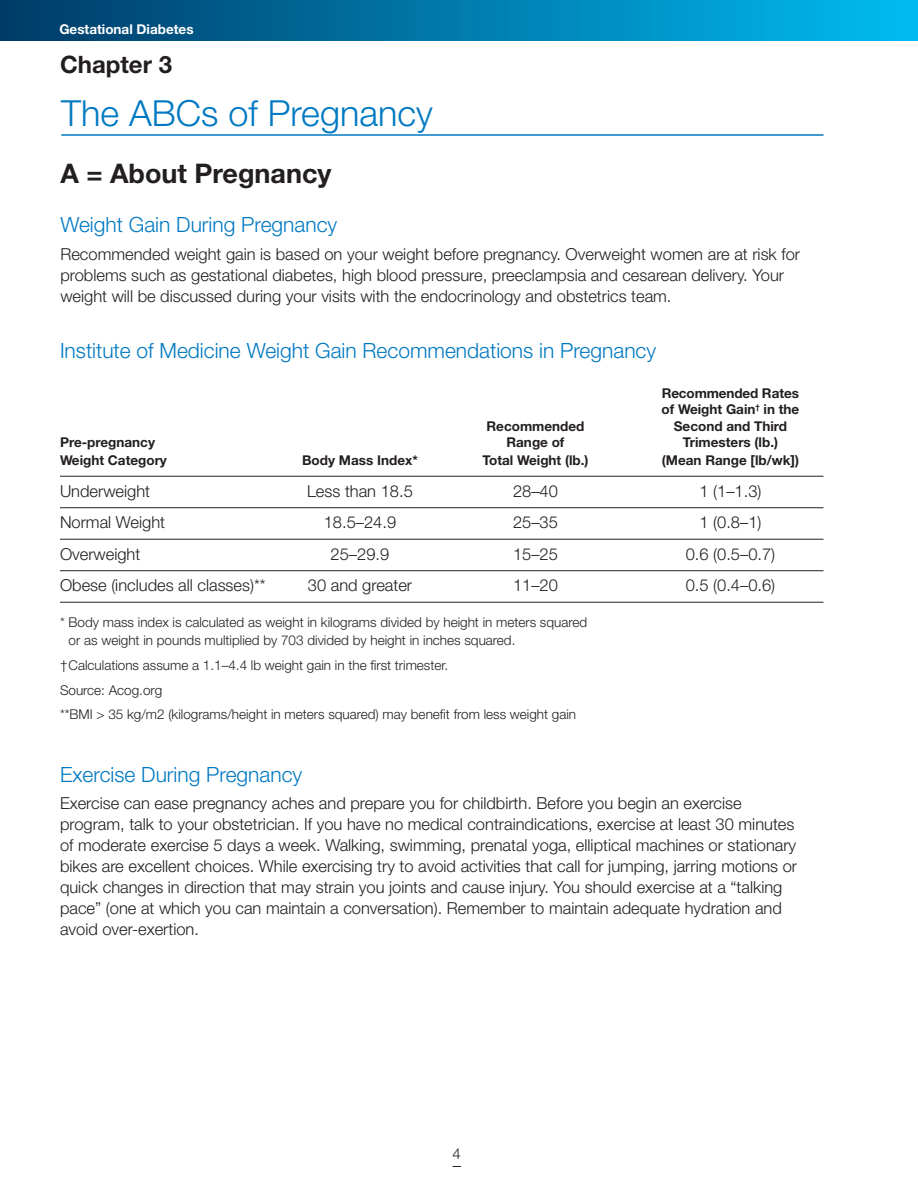
<style>
.page{position:relative;width:918px;height:1188px;background:#fff}
.page>*{position:absolute;margin:0;border:0;box-sizing:border-box;transform-origin:0 0}
.top_header{font:300 36px "Helvetica Neue";color:#0079c2}
.body_text_11_14_hel{font:700 27px "Helvetica Neue";color:#231f20}
.Subhead_A_bold{font:700 24px "Helvetica Neue";color:#231f20}
.body_text_11_14_hel-2{font:300 21px "Helvetica Neue";color:#0079c2}
.body_text_11_14_hel-3{font:300 16.5px/21px "Helvetica Neue";color:#231f20}
.Subhead_A_bold-2{font:300 16.5px "Helvetica Neue";color:#231f20}
.t1{font:300 15px "Helvetica Neue";color:#231f20}
.Subhead_A_bold-3{font:300 13.5px/18px "Helvetica Neue";color:#231f20}
.Subhead_A_bold-4{font:700 13.5px "Helvetica Neue";color:#231f20}
.t2{font:700 13.5px "Helvetica Neue";color:#fff}
</style>
<div class="page">
<div style="left:0;top:0;width:918px;height:40px;background:linear-gradient(to right,#003a67,#00bcf2)"></div>
<hr style="left:61px;top:134px;width:763px;height:2px;background:#0079c2">
<hr style="left:60px;top:476px;width:764px;height:1px;background:#231f20">
<hr style="left:60px;top:507px;width:764px;height:1px;background:#231f20">
<hr style="left:60px;top:539px;width:764px;height:1px;background:#231f20">
<hr style="left:60px;top:570px;width:764px;height:1px;background:#231f20">
<hr style="left:60px;top:602px;width:764px;height:1px;background:#231f20">
<p class="t2" style="left:59px;top:21px;width:136px">Gestational Diabetes</p>
<p class="Subhead_A_bold" style="left:60px;top:49px;width:114px">Chapter 3</p>
<p class="top_header" style="left:61px;top:91px;width:373px">The ABCs of Pregnancy</p>
<p class="body_text_11_14_hel" style="left:60px;top:157px;width:273px">A = About Pregnancy</p>
<p class="body_text_11_14_hel-2" style="left:60px;top:212px;width:278px">Weight Gain During Pregnancy</p>
<p class="body_text_11_14_hel-3" style="left:60px;top:243px;width:741px">Recommended weight gain is based on your weight before pregnancy. Overweight women are at risk for problems such as gestational diabetes, high blood pressure, preeclampsia and cesarean delivery. Your weight will be discussed during your visits with the endocrinology and obstetrics team.</p>
<p class="body_text_11_14_hel-2" style="left:60px;top:337px;width:598px">Institute of Medicine Weight Gain Recommendations in Pregnancy</p>
<p class="Subhead_A_bold-4" style="left:662px;top:384px;width:139px">Recommended Rates</p>
<p class="Subhead_A_bold-4" style="left:662px;top:401px;width:139px">of Weight Gain<sup>†</sup> in the</p>
<p class="Subhead_A_bold-4" style="left:487px;top:417px;width:99px">Recommended</p>
<p class="Subhead_A_bold-4" style="left:674px;top:417px;width:115px">Second and Third</p>
<p class="Subhead_A_bold-4" style="left:60px;top:434px;width:97px">Pre-pregnancy</p>
<p class="Subhead_A_bold-4" style="left:506px;top:434px;width:59px">Range of</p>
<p class="Subhead_A_bold-4" style="left:683px;top:434px;width:97px">Trimesters (lb.)</p>
<p class="Subhead_A_bold-4" style="left:60px;top:452px;width:108px">Weight Category</p>
<p class="Subhead_A_bold-4" style="left:302px;top:452px;width:117px">Body Mass Index*</p>
<p class="Subhead_A_bold-4" style="left:482px;top:452px;width:108px">Total Weight (lb.)</p>
<p class="Subhead_A_bold-4" style="left:662px;top:452px;width:139px">(Mean Range [lb/wk])</p>
<p class="Subhead_A_bold-2" style="left:60px;top:481px;width:92px">Underweight</p>
<p class="Subhead_A_bold-2" style="left:307px;top:481px;width:107px">Less than 18.5</p>
<p class="Subhead_A_bold-2" style="left:513px;top:481px;width:46px">28–40</p>
<p class="Subhead_A_bold-2" style="left:699px;top:481px;width:64px">1 (1–1.3)</p>
<p class="Subhead_A_bold-2" style="left:60px;top:512px;width:107px">Normal Weight</p>
<p class="Subhead_A_bold-2" style="left:324px;top:512px;width:74px">18.5–24.9</p>
<p class="Subhead_A_bold-2" style="left:513px;top:512px;width:46px">25–35</p>
<p class="Subhead_A_bold-2" style="left:699px;top:512px;width:64px">1 (0.8–1)</p>
<p class="Subhead_A_bold-2" style="left:60px;top:544px;width:82px">Overweight</p>
<p class="Subhead_A_bold-2" style="left:331px;top:544px;width:60px">25–29.9</p>
<p class="Subhead_A_bold-2" style="left:513px;top:544px;width:46px">15–25</p>
<p class="Subhead_A_bold-2" style="left:686px;top:544px;width:91px">0.6 (0.5–0.7)</p>
<p class="Subhead_A_bold-2" style="left:60px;top:575px;width:207px">Obese (includes all classes)**</p>
<p class="Subhead_A_bold-2" style="left:308px;top:575px;width:106px">30 and greater</p>
<p class="Subhead_A_bold-2" style="left:513px;top:575px;width:46px">11–20</p>
<p class="Subhead_A_bold-2" style="left:686px;top:575px;width:91px">0.5 (0.4–0.6)</p>
<p class="Subhead_A_bold-3" style="left:69px;top:613px;width:520px;text-indent:-9px">* Body mass index is calculated as weight in kilograms divided by height in meters squared or as weight in pounds multiplied by 703 divided by height in inches squared.</p>
<p class="Subhead_A_bold-3" style="left:60px;top:656px;width:390px">†Calculations assume a 1.1–4.4 lb weight gain in the first trimester.</p>
<p class="Subhead_A_bold-3" style="left:60px;top:680px;width:104px">Source: Acog.org</p>
<p class="Subhead_A_bold-3" style="left:60px;top:705px;width:518px">**BMI &gt; 35 kg/m2 (kilograms/height in meters squared) may benefit from less weight gain</p>
<p class="body_text_11_14_hel-2" style="left:60px;top:761px;width:244px">Exercise During Pregnancy</p>
<p class="body_text_11_14_hel-3" style="left:60px;top:793px;width:739px">Exercise can ease pregnancy aches and prepare you for childbirth. Before you begin an exercise program, talk to your obstetrician. If you have no medical contraindications, exercise at least 30 minutes of moderate exercise 5 days a week. Walking, swimming, prenatal yoga, elliptical machines or stationary bikes are excellent choices. While exercising try to avoid activities that call for jumping, jarring motions or quick changes in direction that may strain you joints and cause injury. You should exercise at a “talking pace” (one at which you can maintain a conversation). Remember to maintain adequate hydration and avoid over-exertion.</p>
<p class="t1" style="left:453px;top:1145px;width:10px">4</p>
</div>
